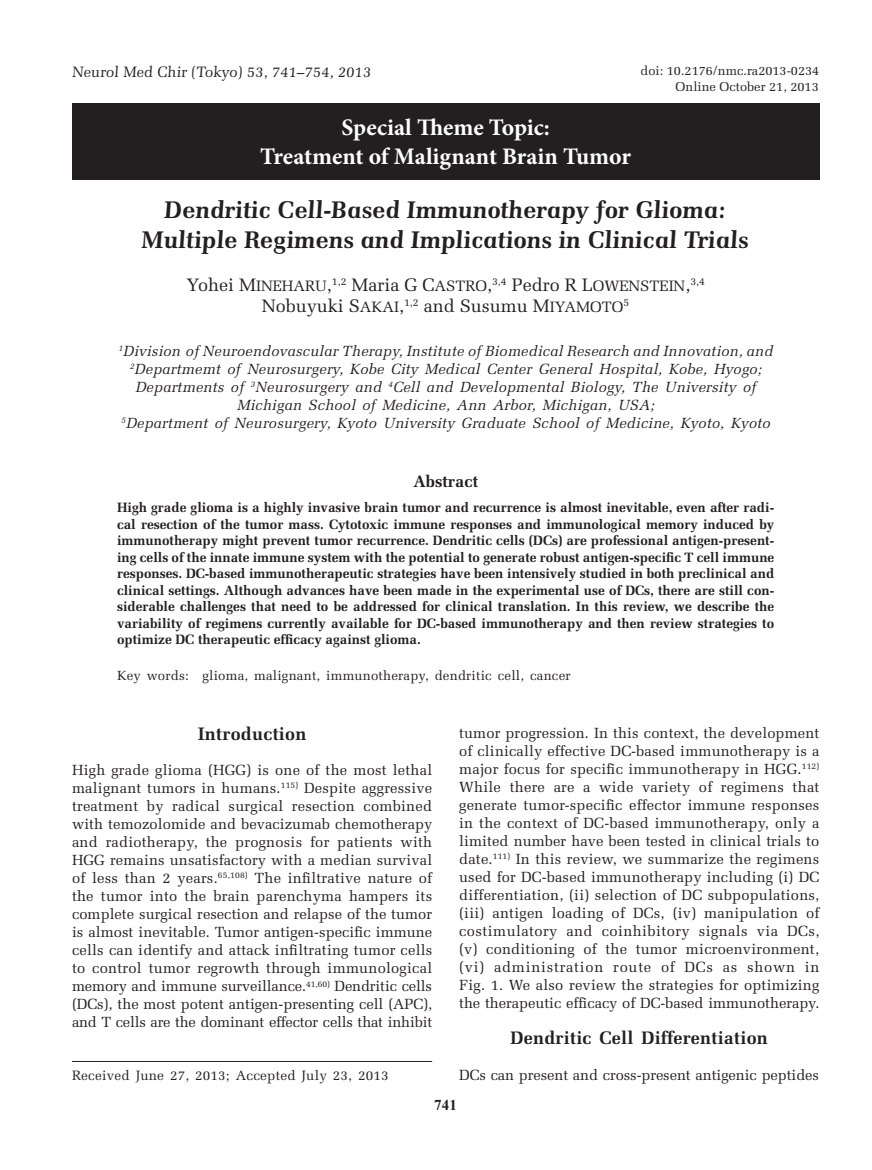
<style>
.page{position:relative;width:872px;height:1170px;background:#fff}
.page>*{position:absolute;margin:0;border:0;box-sizing:border-box;transform-origin:0 0}
.t1{font:italic 700 24px/30px "Melior LT Std";letter-spacing:-.005em;color:#231f20;text-align:center}
.t2{font:700 23.7px/28.5px "Minion Pro";letter-spacing:-.005em;color:#fff;text-align:center}
.t3{font:18px/21px "Melior LT Std";color:#231f20;text-align:center}
.t4{font:700 18px "Melior LT Std";letter-spacing:.015em;color:#231f20}
.t5{font:700 16.5px "Melior LT Std";color:#231f20}
.t6{font:italic 15px "Melior LT Std";color:#231f20}
.t7{font:700 15px "Times New Roman";color:#231f20}
.t8{font:14.7px/18px "Melior LT Std";letter-spacing:-.005em;color:#231f20;text-align:justify}
.t9{font:italic 14.7px/18px "Melior LT Std";letter-spacing:.015em;color:#231f20;text-align:center}
.t10{font:700 13.5px/16.5px "Melior LT Std";color:#231f20;text-align:justify}
.t11{font:13.5px "Melior LT Std";letter-spacing:.015em;color:#231f20}
.t12{font:13.2px "Melior LT Std";letter-spacing:.015em;color:#231f20}
.t13{font:12.75px/15.8px "Melior LT Std";color:#231f20;text-align:right}
.s1{font-size:15px}
</style>
<div class="page">
<hr style="left:72px;top:1061px;width:360px;height:1px;background:#231f20">
<div style="left:72px;top:103px;width:747px;height:76px;background:#231f20"></div>
<p class="t6" style="left:72px;top:63px;width:303px">Neurol Med Chir (Tokyo) 53, 741–754, 2013</p>
<h2 class="t2" style="left:260px;top:113px;width:372px">Special Theme Topic:<br>Treatment of Malignant Brain Tumor</h2>
<p class="t13" style="left:640px;top:63px;width:180px">doi: 10.2176/nmc.ra2013-0234<br>Online October 21, 2013</p>
<h1 class="t1" style="left:142px;top:194px;width:613px">Dendritic Cell-Based Immunoth erapy for Glioma:<br>Multiple Regimens and Implications in Clinical Trials</h1>
<p class="t3" style="left:186px;top:275px;width:520px">Yohei M<span class="s1">ineharu</span>,<sup>1,2</sup> Maria G C<span class="s1">astro</span>,<sup>3,4</sup> Pedro R L<span class="s1">owenstein</span>,<sup>3,4<br></sup>Nobuyuki S<span class="s1">akai</span>,<sup>1,2</sup> and Susumu M<span class="s1">iyamoto</span><sup>5</sup></p>
<p class="t9" style="left:118px;top:342px;width:656px"><sup>1</sup>Division of Neuroendovascular Therapy, Institute of Biomedical Research and Innovation, and <sup>2</sup>Departmemt of Neurosurgery, Kobe City Medical Center General Hospital, Kobe, Hyogo; Departments of <sup>3</sup>Neurosurgery and <sup>4</sup>Cell and Developmental Biology, The University of Michigan School of Medicine, Ann Arbor, Michigan, USA;<br><sup>5</sup>Department of Neurosurgery, Kyoto University Graduate School of Medicine, Kyoto, Kyoto</p>
<p class="t5" style="left:413px;top:471px;width:67px">Abstract</p>
<p class="t10" style="left:117px;top:499px;width:659px">High grade glioma is a highly invasive brain tumor and recurrence is almost inevitable, even after radi&shy;cal resection of the tumor mass. Cytotoxic immune responses and immunological memory induced by immunotherapy might prevent tumor recurrence. Dendritic cells (DCs) are professional antigen-present&shy;ing cells of the innate immune system with the potential to generate robust antigen-specific T cell immune responses. DC-based immunotherapeutic strategies have been intensively studied in both preclinical and clinical settings. Although advances have been made in the experimental use of DCs, there are still con&shy;siderable challenges that need to be addressed for clinical translation. In this review, we describe the variability of regimens currently available for DC-based immunotherapy and then review strategies to optimize DC therapeutic efficacy against glioma.</p>
<p class="t12" style="left:117px;top:667px;width:455px">Key words: glioma, malignant, immunotherapy, dendritic cell, cancer</p>
<p class="t4" style="left:198px;top:723px;width:110px">Introduction</p>
<p class="t8" style="left:72px;top:761px;width:362px">High grade glioma (HGG) is one of the most lethal malignant tumors in humans.<sup>115)</sup> Despite aggressive treatment by radical surgical resection combined with temozolomide and bevacizumab chemotherapy and radiotherapy, the prognosis for patients with HGG remains unsatisfactory with a median survival of less than 2 years.<sup>65,108)</sup> The infiltrative nature of the tumor into the brain parenchyma hampers its complete surgical resection and relapse of the tumor is almost inevitable. Tumor antigen-specific immune cells can identify and attack infiltrating tumor cells to control tumor regrowth through immunological memory and immune surveillance.<sup>41,60)</sup> Dendritic cells (DCs), the most potent antigen-presenting cell (APC), and T cells are the dominant effector cells that inhibit</p>
<p class="t8" style="left:459px;top:723px;width:362px">tumor progression. In this context, the development of clinically effective DC-based immunotherapy is a major focus for specific immunotherapy in HGG.<sup>112)<br></sup>While there are a wide variety of regimens that generate tumor-specific effector immune responses in the context of DC-based immunotherapy, only a limited number have been tested in clinical trials to date.<sup>111)</sup> In this review, we summarize the regimens used for DC-based immunotherapy including (i) DC differentiation, (ii) selection of DC subpopulations, (iii) antigen loading of DCs, (iv) manipulation of costimulatory and coinhibitory signals via DCs, (v) conditioning of the tumor microenvironment, (vi) administration route of DCs as shown in Fig. 1. We also review the strategies for optimizing the therapeutic efficacy of DC-based immunotherapy.</p>
<p class="t4" style="left:510px;top:1026px;width:259px">Dendritic Cell Differentiation</p>
<p class="t11" style="left:72px;top:1067px;width:318px">Received June 27, 2013; Accepted July 23, 2013</p>
<p class="t8" style="left:459px;top:1065px;width:361px">DCs can present and cross-present antigenic peptides</p>
<p class="t7" style="left:434px;top:1094px;width:24px">741</p>
</div>
